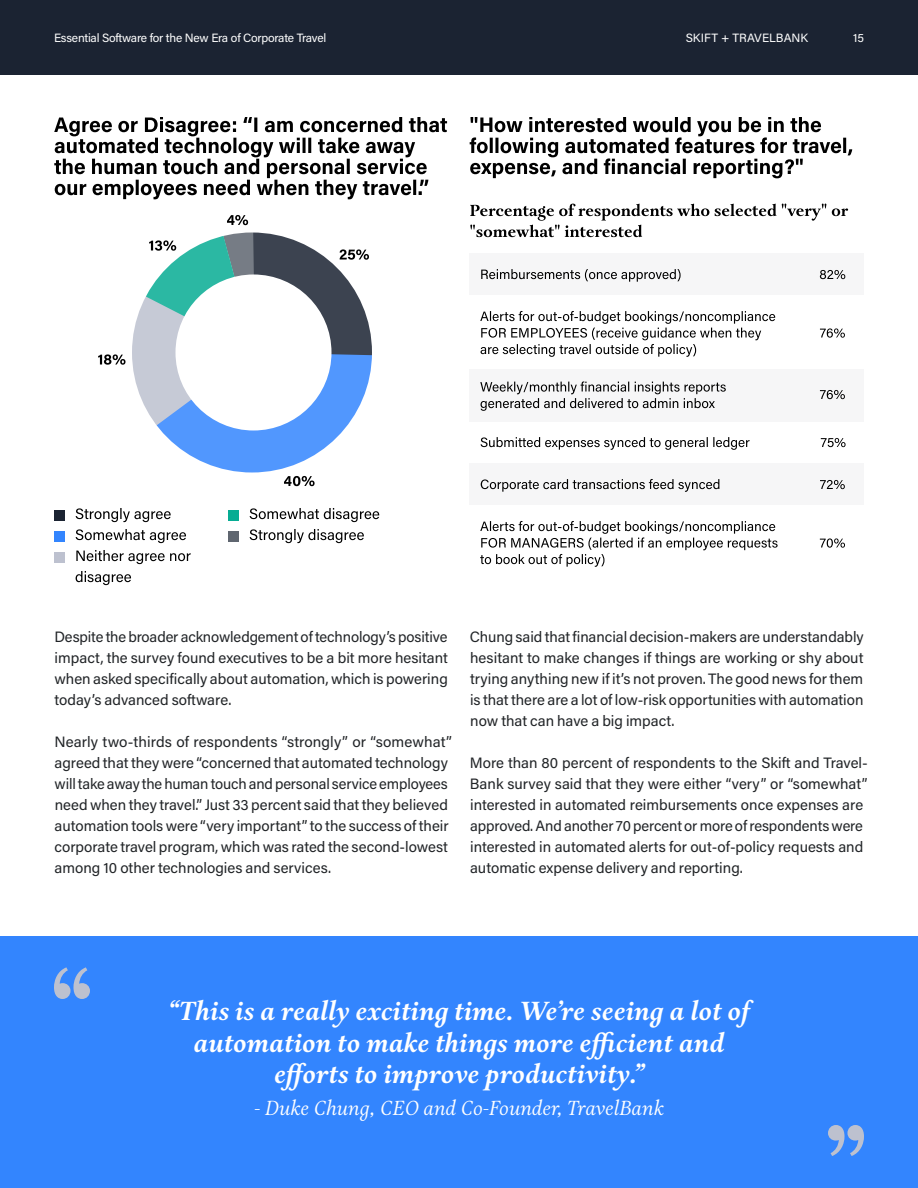
<style>
.page{position:relative;width:918px;height:1188px;background:#fff}
.page>*{position:absolute;margin:0;border:0;box-sizing:border-box;transform-origin:0 0}
.t1{font:italic 700 27px/31.5px "Aria Text G1";color:#fff;text-align:center}
.t2{font:italic 21px "Aria Text G1";color:#fff}
.t3{font:15px/21px "Acumin Pro";color:#212427;text-align:justify}
.t4{font:12px "Acumin Pro";letter-spacing:-.02em;color:#fff}
.t5{font:12px "Acumin Pro";letter-spacing:.005em;color:#fff}
</style>
<div class="page">
<div style="left:0;top:0;width:918px;height:75px;background:#1b2332"></div>
<div style="left:470px;top:254px;width:394px;height:42px;background:#f6f6f7"></div>
<div style="left:470px;top:464px;width:394px;height:42px;background:#f6f6f7"></div>
<div style="left:470px;top:369px;width:394px;height:53px;background:#f6f6f7"></div>
<svg style="left:820px;top:538px;width:25px;height:10px"></svg>
<svg style="left:480px;top:521px;width:298px;height:46px"></svg>
<svg style="left:470px;top:204px;width:378px;height:33px"></svg>
<svg style="left:820px;top:270px;width:25px;height:9px"></svg>
<svg style="left:820px;top:328px;width:25px;height:10px"></svg>
<svg style="left:820px;top:480px;width:25px;height:9px"></svg>
<svg style="left:821px;top:438px;width:25px;height:9px"></svg>
<svg style="left:480px;top:311px;width:295px;height:46px"></svg>
<svg style="left:481px;top:269px;width:200px;height:13px"></svg>
<svg style="left:481px;top:479px;width:238px;height:13px"></svg>
<svg style="left:481px;top:437px;width:269px;height:13px"></svg>
<svg style="left:470px;top:117px;width:382px;height:61px"></svg>
<svg style="left:820px;top:390px;width:25px;height:9px"></svg>
<svg style="left:480px;top:381px;width:246px;height:30px"></svg>
<div style="left:0;top:936px;width:918px;height:252px;background:#3385fe"></div>
<svg style="left:54px;top:967px;width:36px;height:32px"></svg>
<svg style="left:828px;top:1125px;width:36px;height:31px"></svg>
<svg style="left:76px;top:550px;width:115px;height:35px"></svg>
<svg style="left:76px;top:529px;width:110px;height:14px"></svg>
<svg style="left:250px;top:529px;width:114px;height:14px"></svg>
<div style="left:54px;top:552px;width:10px;height:10px;background:#bdc1cf"></div>
<div style="left:54px;top:531px;width:10px;height:11px;background:#3385fe"></div>
<div style="left:228px;top:531px;width:10px;height:11px;background:#5f6670"></div>
<svg style="left:54px;top:117px;width:394px;height:405px"></svg>
<div style="left:176px;top:274px;width:156px;height:156px;background:#fff;border-radius:50%"></div>
<p class="t4" style="left:54px;top:29px;width:274px">Essential Software for the New Era of Corporate Travel</p>
<p class="t5" style="left:686px;top:29px;width:124px">SKIFT + TRAVELBANK</p>
<p class="t4" style="left:853px;top:29px;width:12px">15</p>
<p class="t3" style="left:54px;top:626px;width:395px">Despite the broader acknowledgement of technology’s positive impact, the survey found executives to be a bit more hesitant when asked specifically about automation, which is powering today’s advanced software.</p>
<p class="t3" style="left:54px;top:731px;width:399px;text-align:left">Nearly two-thirds of respondents “strongly” or “somewhat” agreed that they were “concerned that automated technology will take away the human touch and personal service employees need when they travel.” Just 33 percent said that they believed automation tools were “very important” to the success of their corporate travel program, which was rated the second-lowest among 10 other technologies and services.</p>
<p class="t3" style="left:470px;top:626px;width:396px">Chung said that financial decision-makers are understandably hesitant to make changes if things are working or shy about trying anything new if it’s not proven. The good news for them is that there are a lot of low-risk opportunities with automation now that can have a big impact.</p>
<p class="t3" style="left:470px;top:752px;width:399px;text-align:left">More than 80 percent of respondents to the Skift and Travel-Bank survey said that they were either “very” or “somewhat” interested in automated reimbursements once expenses are approved. And another 70 percent or more of respondents were interested in automated alerts for out-of-policy requests and automatic expense delivery and reporting.</p>
<h1 class="t1" style="left:168px;top:997px;width:584px">“This is a really exciting time. We’re seeing a lot of automation to make things more efficient and efforts to improve productivity.”</h1>
<h2 class="t2" style="left:254px;top:1095px;width:411px">- Duke Chung, CEO and Co-Founder, TravelBank</h2>
</div>
